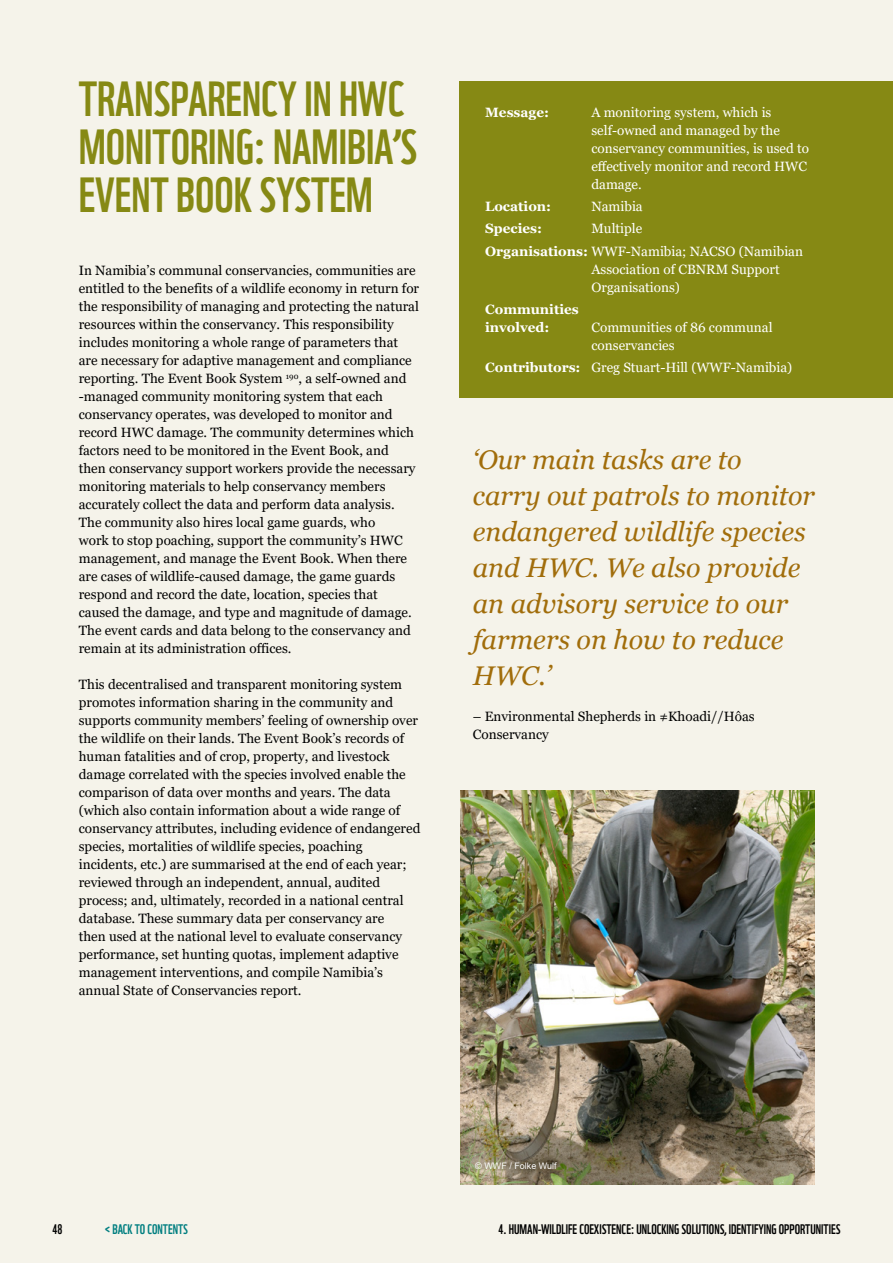
<style>
.page{position:relative;width:893px;height:1263px;background:#f5f3ea}
.page>*{position:absolute;margin:0;border:0;box-sizing:border-box;transform-origin:0 0}
.t1{font:48px/48px "WWF";color:#868914}
.t2{font:italic 27px/36px "Georgia";color:#a16d0b}
.t3{font:13.5px/18px "Georgia";color:#000}
.t4{font:13.5px/18px "Georgia";color:#fff}
.t5{font:13.5px "WWF";color:#000}
.t6{font:700 13.5px/18px "Georgia";color:#fff}
.t7{font:13.5px "WWF";color:#00858c}
.t8{font:9px "Arial";color:#fff}
.s1{font-weight:700}
</style>
<div class="page">
<div style="left:460px;top:81px;width:433px;height:317px;background:#868914"></div>
<img style="left:460px;top:790px;width:354px;height:394px">
<h1 class="t1" style="left:79px;top:70px;width:340px">TRANSPARENCY IN HWC<br>MONITORING: NAMIBIA’S<br>EVENT BOOK SYSTEM</h1>
<p class="t3" style="left:79px;top:262px;width:342px">In Namibia’s communal conservancies, communities are entitled to the benefits of a wildlife economy in return for the responsibility of managing and protecting the natural resources within the conservancy. This responsibility includes monitoring a whole range of parameters that are necessary for adaptive management and compliance reporting. The Event Book System <sup>190</sup>, a self-owned and -managed community monitoring system that each conservancy operates, was developed to monitor and record HWC damage. The community determines which factors need to be monitored in the Event Book, and<br>then conservancy support workers provide the necessary monitoring materials to help conservancy members accurately collect the data and perform data analysis.<br>The community also hires local game guards, who<br>work to stop poaching, support the community’s HWC management, and manage the Event Book. When there are cases of wildlife-caused damage, the game guards respond and record the date, location, species that caused the damage, and type and magnitude of damage.<br>The event cards and data belong to the conservancy and remain at its administration offices.</p>
<p class="t3" style="left:79px;top:676px;width:343px">This decentralised and transparent monitoring system promotes information sharing in the community and supports community members’ feeling of ownership over the wildlife on their lands. The Event Book’s records of human fatalities and of crop, property, and livestock damage correlated with the species involved enable the comparison of data over months and years. The data (which also contain information about a wide range of conservancy attributes, including evidence of endangered species, mortalities of wildlife species, poaching incidents, etc.) are summarised at the end of each year; reviewed through an independent, annual, audited process; and, ultimately, recorded in a national central database. These summary data per conservancy are<br>then used at the national level to evaluate conservancy performance, set hunting quotas, implement adaptive management interventions, and compile Namibia’s annual State of Conservancies report.</p>
<p class="t6" style="left:485px;top:103px;width:65px">Message:</p>
<p class="t4" style="left:591px;top:103px;width:219px">A monitoring system, which is self-owned and managed by the conservancy communities, is used to effectively monitor and record HWC damage.</p>
<p class="t6" style="left:485px;top:197px;width:68px">Location:</p>
<p class="t4" style="left:591px;top:198px;width:53px">Namibia</p>
<p class="t6" style="left:485px;top:220px;width:58px">Species:</p>
<p class="t4" style="left:485px;top:218px;width:319px;line-height:22.2px;text-indent:106px">Multiple<br><span class="s1">Organisations:</span> WWF-Namibia; NACSO (Namibian</p>
<p class="t4" style="left:591px;top:260px;width:190px">Association of CBNRM Support<br>Organisations)</p>
<p class="t6" style="left:485px;top:300px;width:95px">Communities involved:</p>
<p class="t4" style="left:591px;top:318px;width:183px">Communities of 86 communal conservancies</p>
<p class="t4" style="left:485px;top:359px;width:309px"><span class="s1">Contributors:</span> Greg Stuart-Hill (WWF-Namibia)</p>
<h2 class="t2" style="left:473px;top:442px;width:344px">‘Our main tasks are to carry out patrols to monitor endangered wildlife species and HWC. We also provide an advisory service to our farmers on how to reduce<br>HWC.’</h2>
<p class="t3" style="left:473px;top:708px;width:284px">– Environmental Shepherds in ≠Khoadi//Hôas<br>Conservancy</p>
<p class="t5" style="left:53px;top:1219px;width:11px">48</p>
<p class="t7" style="left:105px;top:1219px;width:84px">&lt; BACK TO CONTENTS</p>
<p class="t8" style="left:475px;top:1159px;width:83px">© WWF / Folke Wulf</p>
<p class="t5" style="left:498px;top:1219px;width:343px">4. HUMAN-WILDLIFE COEXISTENCE: UNLOCKING SOLUTIONS, IDENTIFYING OPPORTUNITIES</p>
</div>
